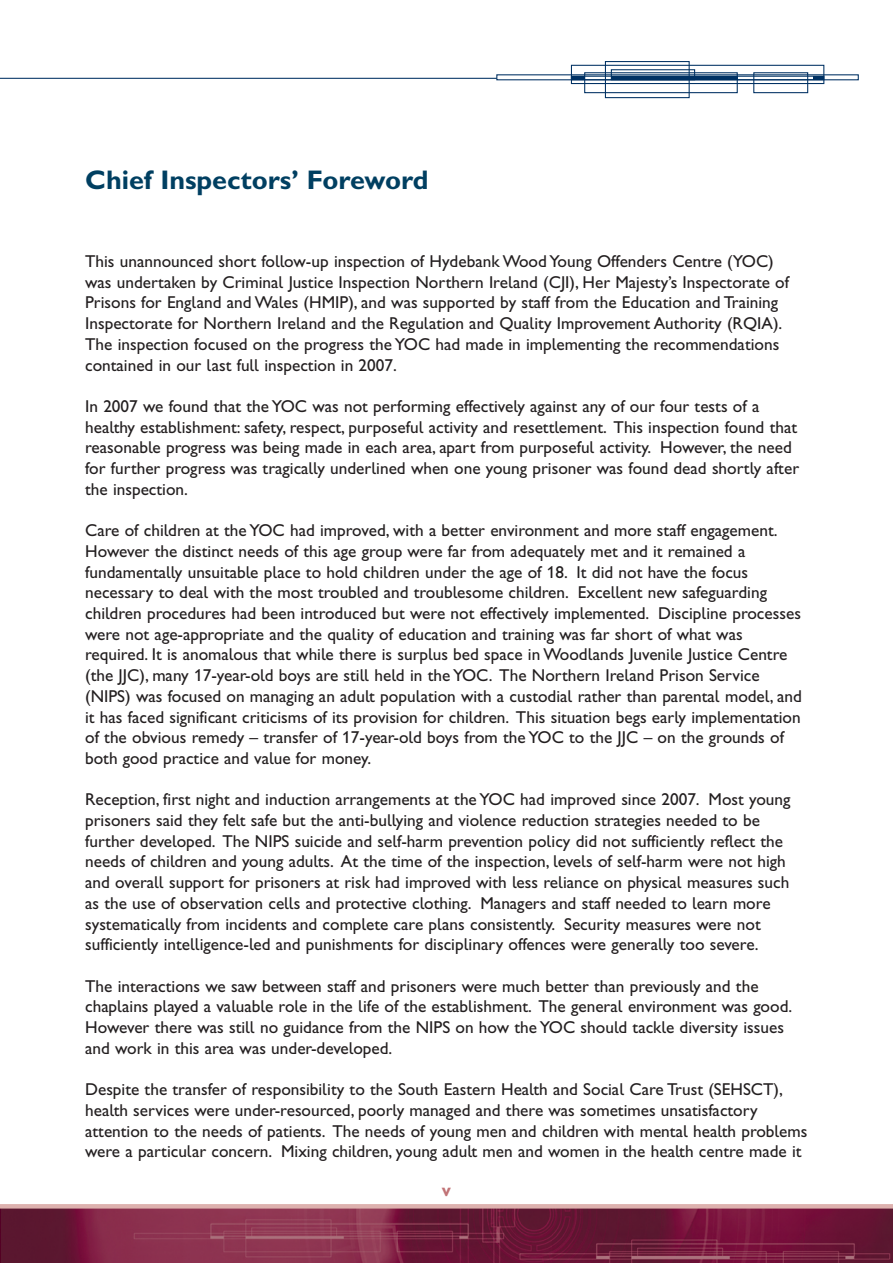
<style>
.page{position:relative;width:893px;height:1263px;background:#fff}
.page>*{position:absolute;margin:0;border:0;box-sizing:border-box;transform-origin:0 0}
.t1{font:27px "Gill Sans Hta Bold Plain";color:#003f61}
.t2{font:18px "Gill Sans Hta Bold Plain";color:#c17376}
.t3{font:17.25px/20.7px "Gill Sans Hta";color:#231f20}
</style>
<div class="page">
<img style="left:1px;top:1208px;width:892px;height:55px">
<div style="left:605px;top:61px;width:85px;height:37px;border:1px solid #003163"></div>
<div style="left:571px;top:65px;width:253px;height:19px;border:1px solid #003163"></div>
<div style="left:753px;top:72px;width:55px;height:21px;border:1px solid #003163"></div>
<div style="left:584px;top:72px;width:154px;height:21px;border:1px solid #003163"></div>
<div style="left:571px;top:76px;width:253px;height:4px;border:1px solid #003163"></div>
<div style="left:611px;top:69px;width:84px;height:11px;border:1px solid #003163"></div>
<hr style="left:571px;top:76px;width:14px;height:4px;background:#003163">
<hr style="left:611px;top:76px;width:126px;height:4px;background:#003163">
<hr style="left:813px;top:76px;width:11px;height:4px;background:#003163">
<hr style="left:0;top:78px;width:497px;height:1px;background:#003163">
<hr style="left:0;top:1204px;width:893px;height:4px;background:#ddb1ae">
<h1 class="t1" style="left:85px;top:170px;width:345px">Chief Inspectors’ Foreword</h1>
<p class="t3" style="left:85px;top:253px;width:705px">This unannounced short follow-up inspection of Hydebank Wood Young Offenders Centre (YOC) was undertaken by Criminal Justice Inspection Northern Ireland (CJI), Her Majesty’s Inspectorate of Prisons for England and Wales (HMIP), and was supported by staff from the Education and Training Inspectorate for Northern Ireland and the Regulation and Quality Improvement Authority (RQIA).<br>The inspection focused on the progress the YOC had made in implementing the recommendations contained in our last full inspection in 2007.</p>
<p class="t3" style="left:85px;top:397px;width:715px">In 2007 we found that the YOC was not performing effectively against any of our four tests of a healthy establishment: safety, respect, purposeful activity and resettlement. This inspection found that reasonable progress was being made in each area, apart from purposeful activity. However, the need for further progress was tragically underlined when one young prisoner was found dead shortly after the inspection.</p>
<p class="t3" style="left:85px;top:522px;width:718px">Care of children at the YOC had improved, with a better environment and more staff engagement.<br>However the distinct needs of this age group were far from adequately met and it remained a fundamentally unsuitable place to hold children under the age of 18. It did not have the focus necessary to deal with the most troubled and troublesome children. Excellent new safeguarding children procedures had been introduced but were not effectively implemented. Discipline processes were not age-appropriate and the quality of education and training was far short of what was required. It is anomalous that while there is surplus bed space in Woodlands Juvenile Justice Centre (the JJC), many 17-year-old boys are still held in the YOC. The Northern Ireland Prison Service (NIPS) was focused on managing an adult population with a custodial rather than parental model, and it has faced significant criticisms of its provision for children. This situation begs early implementation of the obvious remedy – transfer of 17-year-old boys from the YOC to the JJC – on the grounds of both good practice and value for money.</p>
<p class="t3" style="left:85px;top:791px;width:707px">Reception, first night and induction arrangements at the YOC had improved since 2007. Most young prisoners said they felt safe but the anti-bullying and violence reduction strategies needed to be further developed. The NIPS suicide and self-harm prevention policy did not sufficiently reflect the needs of children and young adults. At the time of the inspection, levels of self-harm were not high and overall support for prisoners at risk had improved with less reliance on physical measures such as the use of observation cells and protective clothing. Managers and staff needed to learn more systematically from incidents and complete care plans consistently. Security measures were not sufficiently intelligence-led and punishments for disciplinary offences were generally too severe.</p>
<p class="t3" style="left:85px;top:977px;width:709px">The interactions we saw between staff and prisoners were much better than previously and the chaplains played a valuable role in the life of the establishment. The general environment was good.<br>However there was still no guidance from the NIPS on how the YOC should tackle diversity issues and work in this area was under-developed.</p>
<p class="t3" style="left:85px;top:1081px;width:724px">Despite the transfer of responsibility to the South Eastern Health and Social Care Trust (SEHSCT), health services were under-resourced, poorly managed and there was sometimes unsatisfactory attention to the needs of patients. The needs of young men and children with mental health problems were a particular concern. Mixing children, young adult men and women in the health centre made it</p>
<p class="t2" style="left:442px;top:1184px;width:11px">v</p>
</div>
